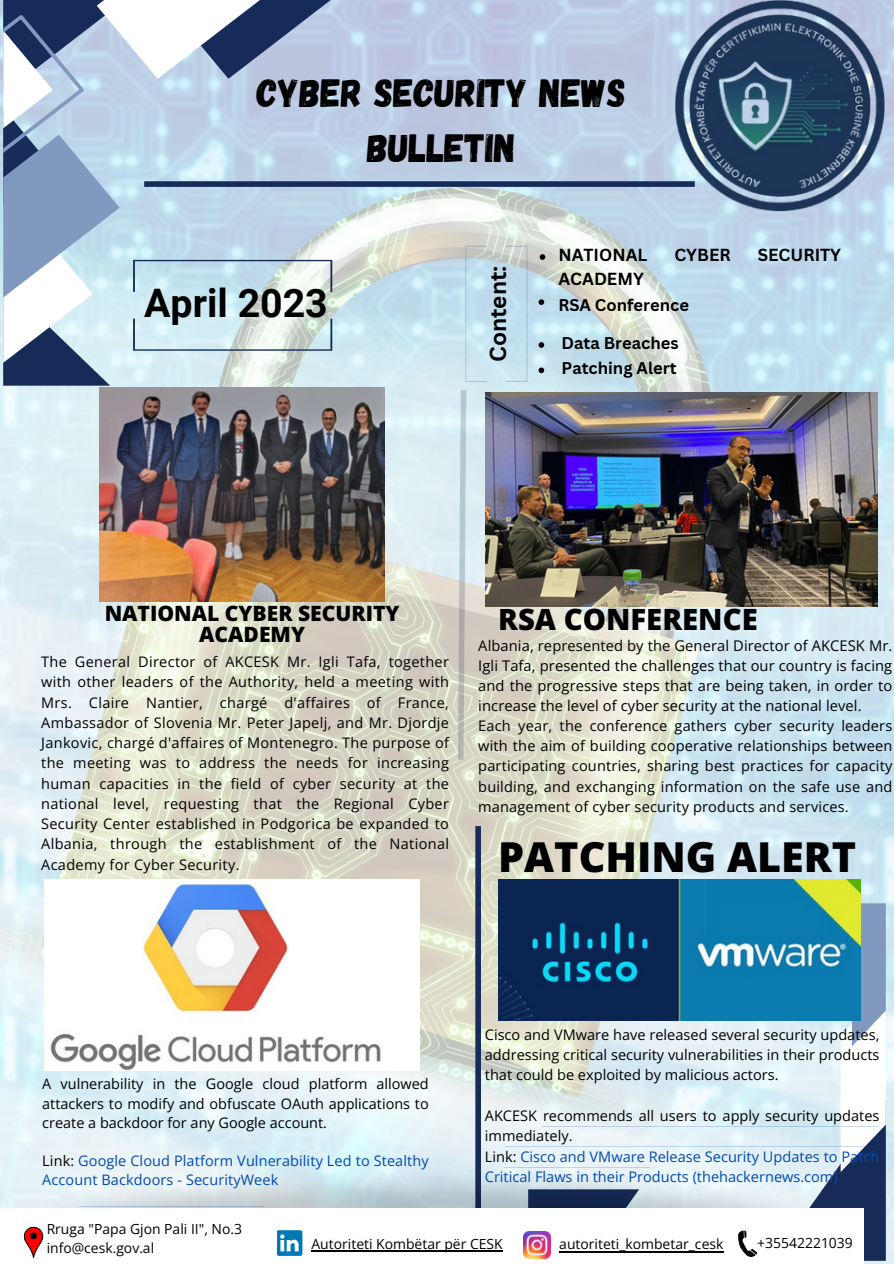
<style>
.page{position:relative;width:894px;height:1264px;background:#fff}
.page>*{position:absolute;margin:0;border:0;box-sizing:border-box;transform-origin:0 0}
.t1{font:800 41.25px "Open Sans";color:#000}
.t2{font:39.3px/54px "Gagalin";color:#000;text-align:center}
.t3{font:700 39.3px "Roboto";color:#000}
.t4{font:800 29.25px "Open Sans";color:#000}
.t5{font:700 22.5px "Canva Sans";color:#000}
.t6{font:800 21.15px/21.3px "Open Sans";color:#000;text-align:center}
.t7{font:700 16.95px "Canva Sans";color:#000}
.t8{font:700 16.5px "Canva Sans";color:#000}
.t9{font:14.7px/20.2px "Open Sans";letter-spacing:.005em;color:#000;text-align:justify}
.t10{font:14.55px/20.2px "Open Sans";color:#000;text-align:justify}
.t11{font:14.55px/20.2px "Open Sans";color:#004aad}
.t12{font:14.4px/19.2px "Open Sans";color:#000;text-align:justify}
.t13{font:14.4px/19.2px "Open Sans";letter-spacing:.01em;color:#004aad}
.t14{font:13.95px/19.2px "Open Sans";color:#000}
.s1{color:#000}
</style>
<div class="page">
<img style="left:0;top:0;width:893px;height:1263px">
<svg style="left:3px;top:0;width:356px;height:385px;background:#b8c9d9"></svg>
<svg style="left:3px;top:0;width:286px;height:363px"></svg>
<svg style="left:3px;top:15px;width:117px;height:282px;background:#9fb3cd"></svg>
<div style="left:475px;top:826px;width:6px;height:393px;background:#162b58"></div>
<img style="left:674px;top:0;width:210px;height:212px">
<svg style="left:568px;top:1020px;width:110px;height:104px;background:#dce8ea"></svg>
<svg style="left:678px;top:903px;width:207px;height:357px"></svg>
<img style="left:100px;top:387px;width:285px;height:214px">
<img style="left:45px;top:879px;width:374px;height:191px">
<img style="left:498px;top:879px;width:362px;height:141px">
<svg style="left:455px;top:246px;width:32px;height:519px;background:#d1ddde"></svg>
<svg style="left:505px;top:246px;width:22px;height:136px;background:#c2dce8"></svg>
<img style="left:0;top:1124px;width:883px;height:139px">
<div style="left:0;top:1208px;width:863px;height:55px;background:#fff"></div>
<svg style="left:24px;top:1226px;width:19px;height:32px"></svg>
<img style="left:523px;top:1231px;width:27px;height:26px">
<hr style="left:311px;top:1250px;width:191px;height:1px;background:#000">
<svg style="left:277px;top:1230px;width:25px;height:25px"></svg>
<svg style="left:538px;top:299px;width:6px;height:6px"></svg>
<svg style="left:538px;top:342px;width:6px;height:6px"></svg>
<svg style="left:538px;top:367px;width:6px;height:6px"></svg>
<div style="left:144px;top:181px;width:550px;height:6px;background:#162b58"></div>
<svg style="left:539px;top:254px;width:6px;height:6px"></svg>
<svg style="left:738px;top:1230px;width:19px;height:27px"></svg>
<hr style="left:559px;top:1251px;width:164px;height:1px;background:#000">
<svg style="left:133px;top:260px;width:199px;height:32px;background:#c3dae4"></svg>
<svg style="left:133px;top:318px;width:199px;height:33px;background:#ccdee1"></svg>
<img style="left:485px;top:393px;width:391px;height:213px">
<p class="t2" style="left:257px;top:65px;width:370px">CYBER SECURITY NEWS<br>BULLETIN</p>
<p class="t3" style="left:144px;top:281px;width:185px">April 2023</p>
<p class="t5" style="left:482px;top:362px;width:98px;rotate:-90deg">Content:</p>
<p class="t7" style="left:558px;top:243px;width:90px">NATIONAL</p>
<p class="t7" style="left:674px;top:243px;width:58px">CYBER</p>
<p class="t7" style="left:757px;top:243px;width:85px">SECURITY</p>
<p class="t7" style="left:558px;top:266px;width:87px">ACADEMY</p>
<p class="t8" style="left:558px;top:293px;width:132px">RSA Conference</p>
<p class="t8" style="left:561px;top:332px;width:118px">Data Breaches</p>
<h5 class="t8" style="left:561px;top:356px;width:116px">Patching Alert</h5>
<p class="t6" style="left:105px;top:602px;width:296px">NATIONAL CYBER SECURITY<br>ACADEMY</p>
<p class="t10" style="left:41px;top:651px;width:409px">The General Director of AKCESK Mr. Igli Tafa, together with other leaders of the Authority, held a meeting with Mrs. Claire Nantier, chargé d'affaires of France, Ambassador of Slovenia Mr. Peter Japelj, and Mr. Djordje Jankovic, chargé d'affaires of Montenegro. The purpose of the meeting was to address the needs for increasing human capacities in the field of cyber security at the national level, requesting that the Regional Cyber Security Center established in Podgorica be expanded to Albania, through the establishment of the National Academy for Cyber Security.</p>
<p class="t4" style="left:498px;top:599px;width:261px">RSA CONFERENCE</p>
<p class="t9" style="left:478px;top:634px;width:415px">Albania, represented by the General Director of AKCESK Mr.<br>Igli Tafa, presented the challenges that our country is facing and the progressive steps that are being taken, in order to increase the level of cyber security at the national level.</p>
<h1 class="t10" style="left:478px;top:715px;width:415px">Each year, the conference gathers cyber security leaders with the aim of building cooperative relationships between participating countries, sharing best practices for capacity building, and exchanging information on the safe use and management of cyber security products and services.</h1>
<h4 class="t1" style="left:498px;top:827px;width:359px">PATCHING ALERT</h4>
<p class="t12" style="left:42px;top:1074px;width:388px">A vulnerability in the Google cloud platform allowed attackers to modify and obfuscate OAuth applications to create a backdoor for any Google account.</p>
<p class="t13" style="left:42px;top:1150px;width:388px"><span class="s1">Link:</span> Google Cloud Platform Vulnerability Led to Stealthy<br>Account Backdoors - SecurityWeek</p>
<p class="t10" style="left:484px;top:1024px;width:396px">Cisco and VMware have released several security updates, addressing critical security vulnerabilities in their products that could be exploited by malicious actors.</p>
<p class="t10" style="left:484px;top:1105px;width:396px">AKCESK recommends all users to apply security updates immediately.</p>
<h6 class="t11" style="left:484px;top:1145px;width:396px"><span class="s1">Link:</span> Cisco and VMware Release Security Updates to Patch<br>Critical Flaws in their Products (thehackernews.com)</h6>
<h2 class="t14" style="left:47px;top:1219px;width:197px">Rruga "Papa Gjon Pali II", No.3 info@cesk.gov.al</h2>
<p class="t14" style="left:311px;top:1233px;width:193px">Autoriteti Kombëtar për CESK</p>
<p class="t14" style="left:559px;top:1233px;width:166px">autoriteti_kombetar_cesk</p>
<p class="t14" style="left:757px;top:1232px;width:97px">+35542221039</p>
</div>
